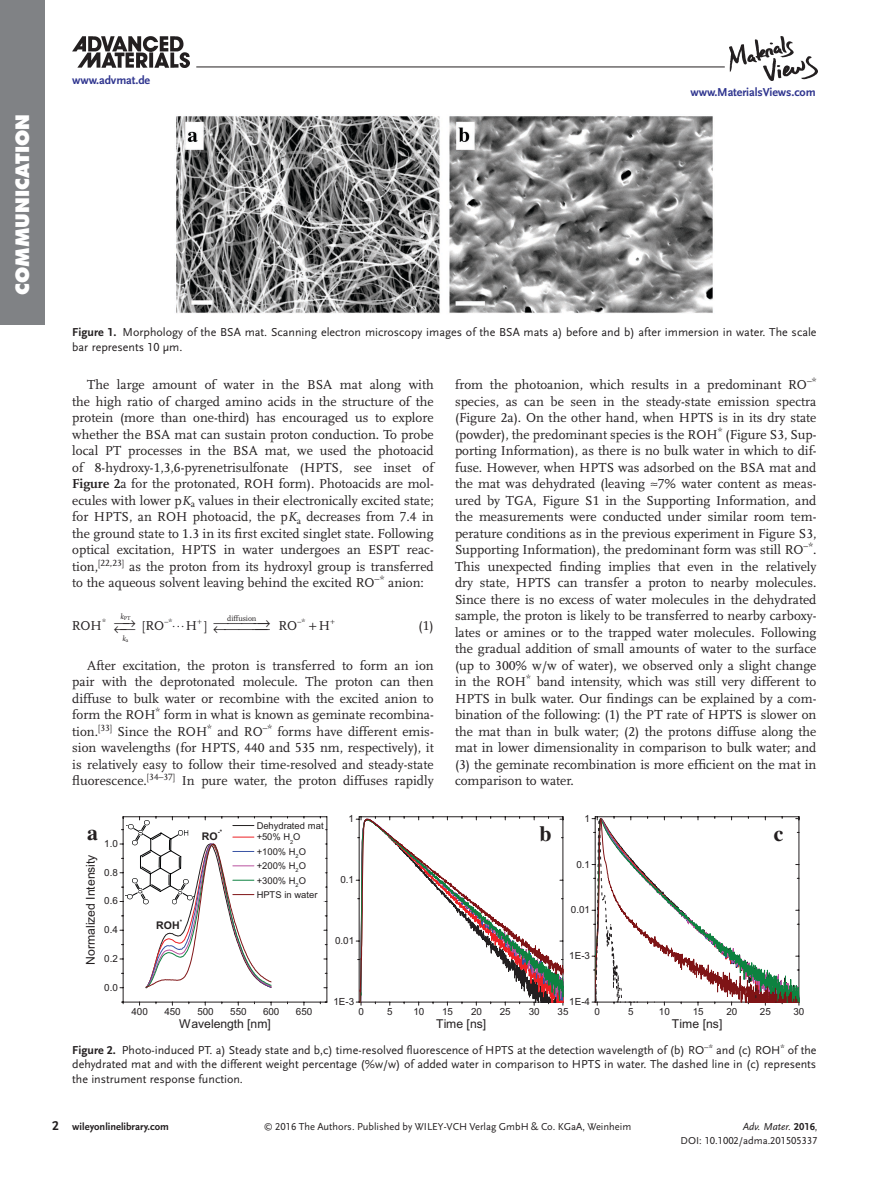
<style>
.page{position:relative;width:893px;height:1191px;background:#fff}
.page>*{position:absolute;margin:0;border:0;box-sizing:border-box;transform-origin:0 0}
.t1{font:700 21.9px "Times";color:#231f20}
.t2{font:800 18px "Futura";letter-spacing:.005em;color:#fff}
.t3{font:13.5px/16.5px "Scala LF";color:#231f20;text-align:justify}
.t4{font:12.15px "Arial";letter-spacing:-.005em;color:#231f20}
.t5{font:12px/14.2px "Scala Sans LF";color:#231f20}
.t6{font:700 12px "Scala Sans LF";letter-spacing:-.01em;color:#2f358f}
.t7{font:10.5px/13.5px "Scala Sans LF";color:#231f20;text-align:right}
.t8{font:700 10.5px "Scala Sans LF";color:#231f20}
.t9{font:700 10.5px "Arial";color:#231f20}
.t10{font:9.75px "Arial";letter-spacing:-.005em;color:#231f20}
.t11{font:9.45px/14.4px "Arial";color:#231f20}
.t12{font:7.8px "Scala LF";letter-spacing:-.01em;color:#231f20}
.t13{font:italic 7.8px "Scala LF";color:#231f20}
.t14{font:700 6.3px "Arial";color:#231f20}
.t15{font:5.7px "Scala LF";color:#231f20}
.s1{font-weight:700}
.s2{font-style:italic}
.s3{font-size:13.5px}
.s4{font-size:9px}
</style>
<div class="page">
<hr style="left:196px;top:67px;width:529px;height:1px;background:#231f20">
<img style="left:72px;top:36px;width:117px;height:32px">
<img style="left:729px;top:36px;width:88px;height:45px">
<div style="left:0;top:0;width:45px;height:325px;background:#808285"></div>
<img style="left:176px;top:116px;width:537px;height:198px">
<hr style="left:123px;top:1001px;width:204px;height:1px;background:#231f20">
<hr style="left:123px;top:816px;width:204px;height:1px;background:#231f20">
<hr style="left:123px;top:816px;width:1px;height:186px;background:#231f20">
<hr style="left:327px;top:816px;width:1px;height:186px;background:#231f20">
<svg style="left:320px;top:1001px;width:7px;height:2px"></svg>
<svg style="left:592px;top:816px;width:208px;height:189px"></svg>
<svg style="left:356px;top:816px;width:208px;height:189px"></svg>
<svg style="left:120px;top:816px;width:152px;height:173px"></svg>
<h2 class="t2" style="left:11px;top:295px;width:183px;rotate:-90deg">Communication</h2>
<p class="t6" style="left:72px;top:73px;width:79px">www.advmat.de</p>
<p class="t6" style="left:690px;top:86px;width:127px">www.MaterialsViews.com</p>
<p class="t5" style="left:72px;top:326px;width:746px"><span class="s1">Figure 1.</span> Morphology of the BSA mat. Scanning electron microscopy images of the BSA mats a) before and b) after immersion in water. The scale bar represents 10 μm.</p>
<p class="t3" style="left:72px;top:376px;width:363px;text-indent:15px">The large amount of water in the BSA mat along with the high ratio of charged amino acids in the structure of the protein (more than one-third) has encouraged us to explore whether the BSA mat can sustain proton conduction. To probe local PT processes in the BSA mat, we used the photoacid of 8-hydroxy-1,3,6-pyrenetrisulfonate (HPTS, see inset of <span class="s1">Figure 2</span>a for the protonated, ROH form). Photoacids are mol&shy;ecules with lower p<span class="s2">K</span><sub>a</sub> values in their electronically excited state; for HPTS, an ROH photoacid, the p<span class="s2">K</span><sub>a</sub> decreases from 7.4 in the ground state to 1.3 in its first excited singlet state. Following optical excitation, HPTS in water undergoes an ESPT reac&shy;tion,<sup>[22,23]</sup> as the proton from its hydroxyl group is transferred to the aqueous solvent leaving behind the excited RO−<sup>*</sup> anion:</p>
<p class="t3" style="left:72px;top:618px;width:31px">ROH</p>
<p class="t3" style="left:142px;top:618px;width:24px">[RO</p>
<p class="t3" style="left:172px;top:618px;width:36px">⋅⋅⋅H ]</p>
<p class="t3" style="left:278px;top:618px;width:20px">RO</p>
<p class="t3" style="left:319px;top:618px;width:13px">H</p>
<p class="t13" style="left:120px;top:612px;width:5px">k</p>
<p class="t12" style="left:102px;top:617px;width:5px">*</p>
<p class="t12" style="left:164px;top:617px;width:9px">–*</p>
<p class="t12" style="left:227px;top:614px;width:31px">diffusion</p>
<p class="t12" style="left:298px;top:617px;width:9px">–*</p>
<p class="t15" style="left:126px;top:637px;width:4px">a</p>
<p class="t15" style="left:124px;top:615px;width:8px">PT</p>
<p class="t13" style="left:122px;top:634px;width:5px">k</p>
<p class="t3" style="left:419px;top:618px;width:17px">(1)</p>
<p class="t3" style="left:72px;top:657px;width:363px;text-indent:15px">After excitation, the proton is transferred to form an ion pair with the deprotonated molecule. The proton can then diffuse to bulk water or recombine with the excited anion to form the ROH<sup>*</sup> form in what is known as geminate recombina&shy;tion.<sup>[33]</sup> Since the ROH<sup>*</sup> and RO<sup>–*</sup> forms have different emis&shy;sion wavelengths (for HPTS, 440 and 535 nm, respectively), it is relatively easy to follow their time-resolved and steady-state fluorescence.<sup>[34–37]</sup> In pure water, the proton diffuses rapidly</p>
<p class="t3" style="left:455px;top:376px;width:363px">from the photoanion, which results in a predominant RO<sup>–* </sup>species, as can be seen in the steady-state emission spectra (Figure 2a). On the other hand, when HPTS is in its dry state (powder), the predominant species is the ROH<sup>*</sup> (Figure S3, Sup&shy;porting Information), as there is no bulk water in which to dif&shy;fuse. However, when HPTS was adsorbed on the BSA mat and the mat was dehydrated (leaving ≈7% water content as meas&shy;ured by TGA, Figure S1 in the Supporting Information, and the measurements were conducted under similar room tem&shy;perature conditions as in the previous experiment in Figure S3, Supporting Information), the predominant form was still RO<sup>–*</sup>.<br>This unexpected finding implies that even in the relatively dry state, HPTS can transfer a proton to nearby molecules.<br>Since there is no excess of water molecules in the dehydrated sample, the proton is likely to be transferred to nearby carboxy&shy;lates or amines or to the trapped water molecules. Following the gradual addition of small amounts of water to the surface (up to 300% w/w of water), we observed only a slight change in the ROH<sup>*</sup> band intensity, which was still very different to HPTS in bulk water. Our findings can be explained by a com&shy;bination of the following: (1) the PT rate of HPTS is slower on the mat than in bulk water; (2) the protons diffuse along the mat in lower dimensionality in comparison to bulk water; and (3) the geminate recombination is more efficient on the mat in comparison to water.</p>
<p class="t10" style="left:584px;top:813px;width:7px">1</p>
<p class="t10" style="left:348px;top:813px;width:7px">1</p>
<p class="t14" style="left:218px;top:828px;width:6px">-*</p>
<p class="t11" style="left:257px;top:819px;width:68px;line-height:11.6px">Dehydrated mat +50% H<sub>2</sub>O</p>
<p class="t11" style="left:257px;top:844px;width:62px">+100% H<sub>2</sub>O +200% H<sub>2</sub>O +300% H<sub>2</sub>O<br>HPTS in water</p>
<h1 class="t1" style="left:87px;top:811px;width:12px">a</h1>
<h1 class="t1" style="left:539px;top:812px;width:14px">b</h1>
<h1 class="t1" style="left:774px;top:812px;width:11px">c</h1>
<p class="t9" style="left:202px;top:829px;width:17px">RO</p>
<p class="t10" style="left:104px;top:838px;width:15px">1.0</p>
<p class="t4" style="left:84px;top:964px;width:112px;rotate:-90deg">Normalized Intensity</p>
<p class="t10" style="left:576px;top:858px;width:15px">0.1</p>
<p class="t10" style="left:104px;top:866px;width:15px">0.8</p>
<p class="t10" style="left:340px;top:874px;width:15px">0.1</p>
<p class="t10" style="left:104px;top:895px;width:15px">0.6</p>
<p class="t10" style="left:571px;top:904px;width:21px">0.01</p>
<p class="t14" style="left:180px;top:917px;width:4px">*</p>
<p class="t9" style="left:156px;top:918px;width:25px">ROH</p>
<p class="t10" style="left:104px;top:924px;width:15px">0.4</p>
<p class="t10" style="left:335px;top:935px;width:21px">0.01</p>
<p class="t10" style="left:569px;top:950px;width:22px">1E-3</p>
<p class="t10" style="left:104px;top:953px;width:15px">0.2</p>
<p class="t10" style="left:104px;top:981px;width:15px">0.0</p>
<p class="t10" style="left:132px;top:1006px;width:18px">400</p>
<p class="t10" style="left:164px;top:1006px;width:18px">450</p>
<p class="t10" style="left:197px;top:1006px;width:18px">500</p>
<p class="t10" style="left:230px;top:1006px;width:18px">550</p>
<p class="t10" style="left:263px;top:1006px;width:18px">600</p>
<p class="t10" style="left:296px;top:1006px;width:18px">650</p>
<p class="t10" style="left:333px;top:996px;width:22px">1E-3</p>
<p class="t10" style="left:569px;top:996px;width:22px">1E-4</p>
<p class="t10" style="left:358px;top:1006px;width:7px">0</p>
<p class="t10" style="left:387px;top:1006px;width:7px">5</p>
<p class="t10" style="left:413px;top:1006px;width:12px">10</p>
<p class="t10" style="left:442px;top:1006px;width:12px">15</p>
<p class="t10" style="left:471px;top:1006px;width:12px">20</p>
<p class="t10" style="left:500px;top:1006px;width:12px">25</p>
<p class="t10" style="left:529px;top:1006px;width:12px">30</p>
<p class="t10" style="left:558px;top:1006px;width:12px">35</p>
<p class="t10" style="left:595px;top:1006px;width:7px">0</p>
<p class="t10" style="left:628px;top:1006px;width:7px">5</p>
<p class="t10" style="left:659px;top:1006px;width:12px">10</p>
<p class="t10" style="left:693px;top:1006px;width:12px">15</p>
<p class="t10" style="left:726px;top:1006px;width:12px">20</p>
<p class="t10" style="left:760px;top:1006px;width:12px">25</p>
<p class="t10" style="left:793px;top:1006px;width:12px">30</p>
<p class="t4" style="left:436px;top:1017px;width:52px">Time [ns]</p>
<p class="t5" style="left:72px;top:1043px;width:746px;text-align:justify"><span class="s1">Figure 2.</span> Photo-induced PT. a) Steady state and b,c) time-resolved fluorescence of HPTS at the detection wavelength of (b) RO <sup>*</sup> and (c) ROH<sup>*</sup> of the dehydrated mat and with the different weight percentage (%w/w) of added water in comparison to HPTS in water. The dashed line in (c) represents the instrument response function.</p>
<p class="t4" style="left:179px;top:1017px;width:93px">Wavelength [nm]</p>
<p class="t4" style="left:672px;top:1017px;width:52px">Time [ns]</p>
<p class="t8" style="left:52px;top:1121px;width:118px"><span class="s3">2</span> wileyonlinelibrary.com</p>
<p class="t7" style="left:264px;top:1120px;width:369px"><span class="s4">©</span> 2016 The Authors. Published by WILEY-VCH Verlag GmbH &amp; Co. KGaA, Weinheim</p>
<p class="t7" style="left:681px;top:1120px;width:138px"><span class="s2">Adv. Mater.</span> <span class="s1">2016</span>,<br>DOI: 10.1002/adma.201505337</p>
</div>
